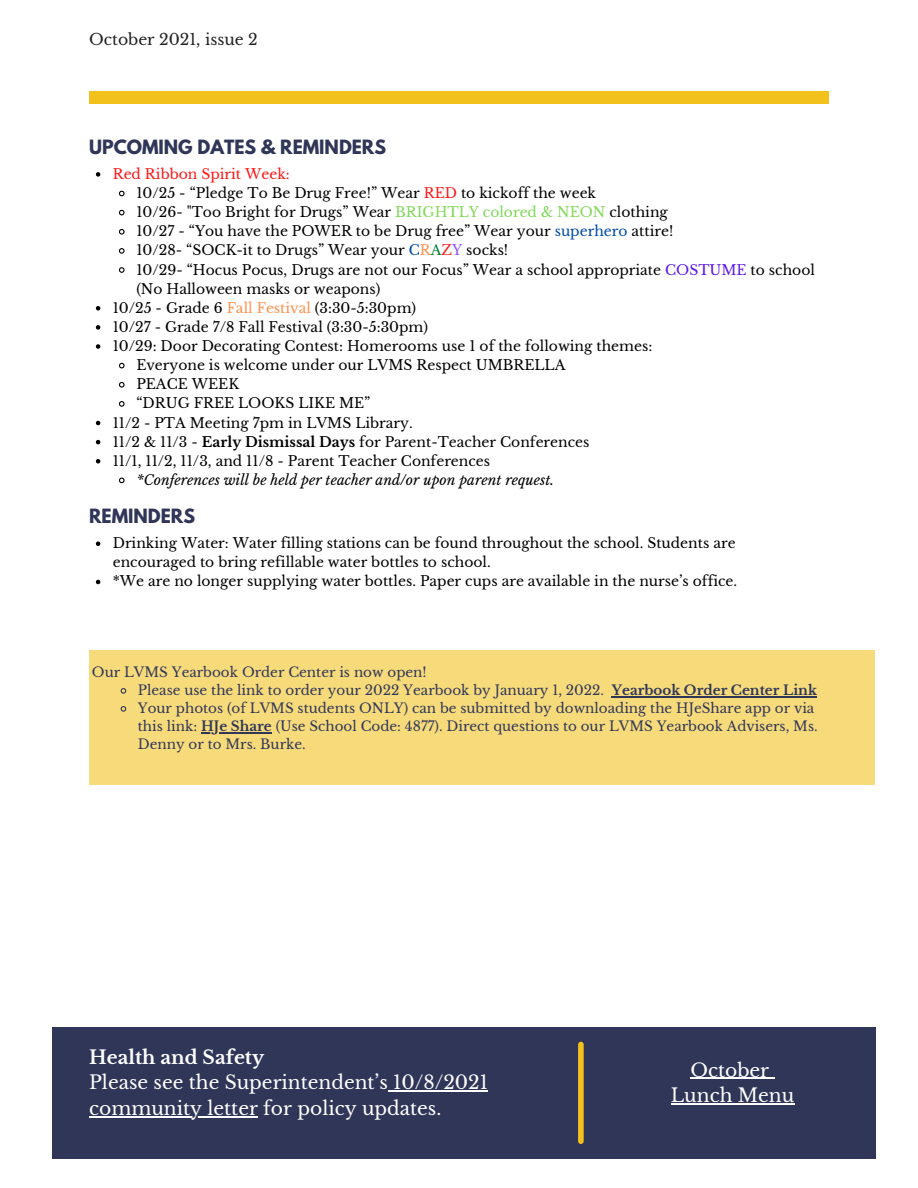
<style>
.page{position:relative;width:918px;height:1188px;background:#fff}
.page>*{position:absolute;margin:0;border:0;box-sizing:border-box;transform-origin:0 0}
.t1{font:18.75px/25.8px "Libre Baskerville";color:#fff}
.t2{font:700 18.75px "Libre Baskerville";color:#fff}
.t3{font:700 17.4px "League Spartan";color:#303658}
.t4{font:15.6px "Libre Baskerville";color:#222}
.t5{font:13.95px/19.2px "Libre Baskerville";color:#000}
.t6{font:italic 13.95px "Libre Baskerville";color:#000}
.t7{font:13.95px "Libre Baskerville";color:#ff1616}
.t8{font:13.5px/18px "Libre Baskerville";color:#303658}
.s1{color:#ff1616}
.s2{color:#7ed957}
.s3{color:#004aad}
.s4{color:#ff914d}
.s5{color:#008037}
.s6{color:#8c52ff}
.s7{color:#5e17eb}
.s8{font-weight:700}
</style>
<div class="page">
<div style="left:89px;top:92px;width:739px;height:12px;background:#f2c11b"></div>
<div style="left:89px;top:650px;width:785px;height:135px;background:#f7db7b"></div>
<svg style="left:96px;top:172px;width:4px;height:5px"></svg>
<svg style="left:118px;top:190px;width:7px;height:7px"></svg>
<svg style="left:118px;top:209px;width:7px;height:7px"></svg>
<svg style="left:118px;top:229px;width:7px;height:6px"></svg>
<svg style="left:119px;top:248px;width:6px;height:6px"></svg>
<svg style="left:119px;top:267px;width:6px;height:6px"></svg>
<svg style="left:96px;top:306px;width:4px;height:5px"></svg>
<svg style="left:96px;top:325px;width:4px;height:5px"></svg>
<svg style="left:96px;top:344px;width:4px;height:5px"></svg>
<svg style="left:118px;top:362px;width:7px;height:7px"></svg>
<svg style="left:118px;top:382px;width:7px;height:6px"></svg>
<svg style="left:119px;top:401px;width:6px;height:6px"></svg>
<svg style="left:96px;top:421px;width:4px;height:4px"></svg>
<svg style="left:96px;top:440px;width:4px;height:4px"></svg>
<svg style="left:96px;top:459px;width:4px;height:5px"></svg>
<svg style="left:118px;top:477px;width:7px;height:7px"></svg>
<svg style="left:120px;top:688px;width:7px;height:6px"></svg>
<hr style="left:612px;top:696px;width:205px;height:2px;background:#303658">
<svg style="left:120px;top:706px;width:7px;height:6px"></svg>
<hr style="left:201px;top:732px;width:71px;height:2px;background:#303658">
<svg style="left:96px;top:541px;width:4px;height:5px"></svg>
<svg style="left:96px;top:580px;width:4px;height:4px"></svg>
<div style="left:52px;top:1027px;width:823px;height:132px;background:#303658"></div>
<hr style="left:690px;top:1078px;width:79px;height:1px;background:#fff">
<hr style="left:671px;top:1104px;width:123px;height:1px;background:#fff">
<div style="left:578px;top:1044px;width:6px;height:97px;background:#f2c11b"></div>
<hr style="left:393px;top:1091px;width:95px;height:1px;background:#fff">
<hr style="left:89px;top:1116px;width:169px;height:2px;background:#fff">
<p class="t4" style="left:89px;top:30px;width:170px">October 2021, issue 2</p>
<p class="t3" style="left:89px;top:138px;width:299px">UPCOMING DATES &amp; REMINDERS</p>
<p class="t7" style="left:113px;top:165px;width:179px">Red Ribbon Spirit Week:</p>
<p class="t5" style="left:136px;top:184px;width:461px">10/25 - “Pledge To Be Drug Free!” Wear <span class="s1">RED</span> to kickoff the week</p>
<p class="t5" style="left:136px;top:203px;width:533px">10/26- "Too Bright for Drugs” Wear <span class="s2">BRIGHTLY colored &amp; NEON</span> clothing</p>
<p class="t5" style="left:136px;top:222px;width:538px">10/27 - “You have the POWER to be Drug free” Wear your <span class="s3">superhero</span> attire!</p>
<p class="t5" style="left:136px;top:241px;width:373px">10/28- “SOCK-it to Drugs” Wear your <span class="s3">C</span><span class="s4">R</span><span class="s5">A</span><span class="s1">Z</span><span class="s6">Y</span> socks!</p>
<p class="t5" style="left:136px;top:260px;width:680px">10/29- “Hocus Pocus, Drugs are not our Focus” Wear a school appropriate <span class="s7">COSTUME</span> to school (No Halloween masks or weapons)</p>
<p class="t5" style="left:113px;top:298px;width:305px">10/25 - Grade 6 <span class="s4">Fall Festival</span> (3:30-5:30pm)</p>
<p class="t5" style="left:113px;top:317px;width:317px">10/27 - Grade 7/8 Fall Festival (3:30-5:30pm)</p>
<p class="t5" style="left:113px;top:337px;width:541px">10/29: Door Decorating Contest: Homerooms use 1 of the following themes:</p>
<p class="t5" style="left:136px;top:356px;width:431px">Everyone is welcome under our LVMS Respect UMBRELLA</p>
<p class="t5" style="left:136px;top:375px;width:104px">PEACE WEEK</p>
<p class="t5" style="left:136px;top:394px;width:236px">“DRUG FREE LOOKS LIKE ME”</p>
<p class="t5" style="left:113px;top:413px;width:302px">11/2 - PTA Meeting 7pm in LVMS Library.</p>
<p class="t5" style="left:113px;top:432px;width:478px">11/2 &amp; 11/3 - <span class="s8">Early Dismissal Days</span> for Parent-Teacher Conferences</p>
<p class="t5" style="left:113px;top:451px;width:379px">11/1, 11/2, 11/3, and 11/8 - Parent Teacher Conferences</p>
<p class="t6" style="left:136px;top:471px;width:419px">*Conferences will be held per teacher and/or upon parent request.</p>
<p class="t3" style="left:89px;top:507px;width:107px">REMINDERS</p>
<p class="t5" style="left:113px;top:534px;width:624px">Drinking Water: Water filling stations can be found throughout the school. Students are encouraged to bring refillable water bottles to school.</p>
<p class="t5" style="left:113px;top:572px;width:626px">*We are no longer supplying water bottles. Paper cups are available in the nurse’s office.</p>
<p class="t8" style="left:92px;top:664px;width:336px">Our LVMS Yearbook Order Center is now open!</p>
<p class="t8" style="left:138px;top:682px;width:681px">Please use the link to order your 2022 Yearbook by January 1, 2022. <span class="s8">Yearbook Order Center Link</span></p>
<p class="t8" style="left:138px;top:700px;width:681px">Your photos (of LVMS students ONLY) can be submitted by downloading the HJeShare app or via this link: <span class="s8">HJe Share</span> (Use School Code: 4877). Direct questions to our LVMS Yearbook Advisers, Ms.<br>Denny or to Mrs. Burke.</p>
<p class="t2" style="left:89px;top:1045px;width:177px">Health and Safety</p>
<p class="t1" style="left:89px;top:1070px;width:400px">Please see the Superintendent’s 10/8/2021 community letter for policy updates.</p>
<p class="t1" style="left:690px;top:1057px;width:80px">October</p>
<p class="t1" style="left:671px;top:1083px;width:125px">Lunch Menu</p>
</div>
